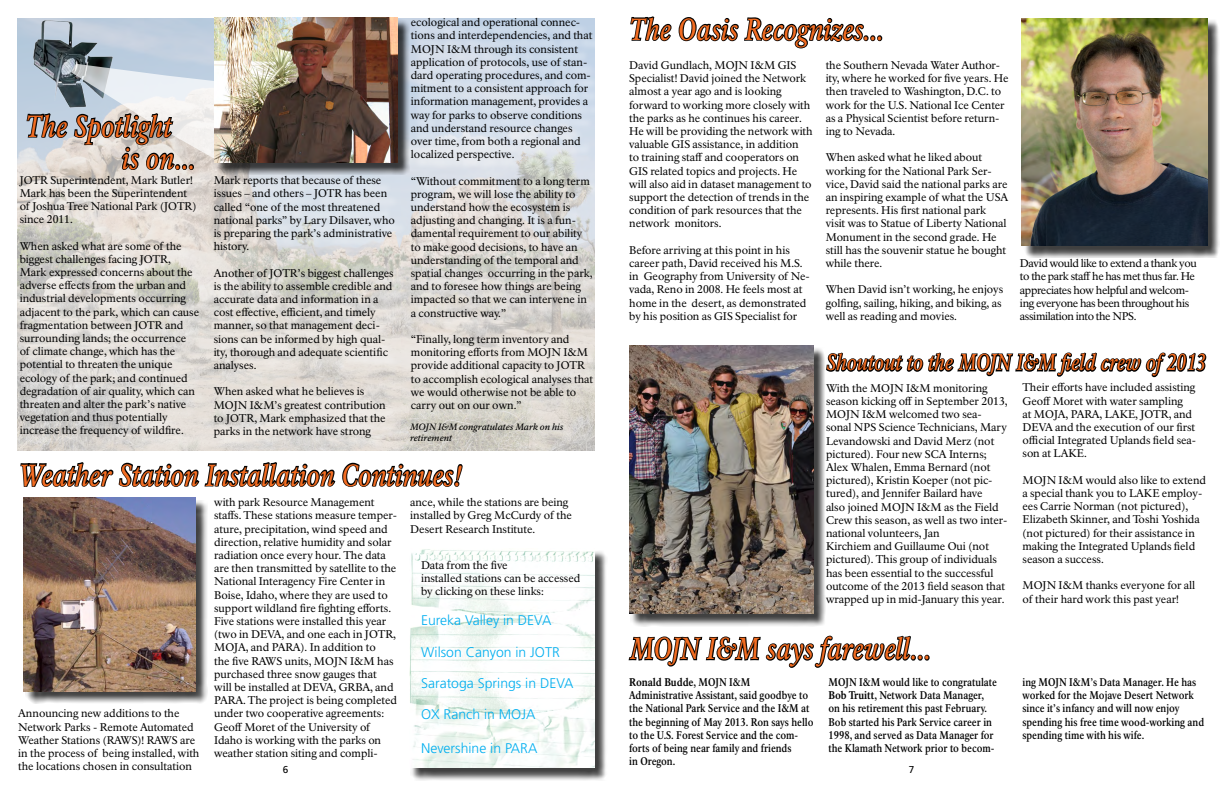
<style>
.page{position:relative;width:1224px;height:792px;background:#fff}
.page>*{position:absolute;margin:0;border:0;box-sizing:border-box;transform-origin:0 0}
.t1{font:italic 30px/32px "NPS Rawlinson OT Cond";color:#f36c21}
.t2{font:italic 22.5px "NPS Rawlinson OT Cond";color:#f36c21}
.t3{font:300 14px "Frutiger LT Std";color:#00aeef}
.t4{font:11px/13.2px "NPS Rawlinson OT";letter-spacing:-.005em;color:#000}
.t5{font:500 11px/13.2px "NPS Rawlinson OT Cond";letter-spacing:-.005em;color:#000}
.t6{font:11px/13.2px "NPS Rawlinson OT";letter-spacing:-.035em;color:#000}
.t7{font:10px "Frutiger LT Std";color:#000}
.t8{font:italic 9px/10.8px "NPS Rawlinson OT Med";color:#000}
.s1{font-weight:700}
</style>
<div class="page">
<div style="left:410px;top:550px;width:198px;height:231px;background:#000;opacity:.75"></div>
<img style="left:409px;top:549px;width:186px;height:219px">
<img style="left:18px;top:18px;width:577px;height:433px">
<svg style="left:20px;top:462px;width:443px;height:25px"></svg>
<div style="left:21px;top:177px;width:190px;height:272px;background:#fff;opacity:.75"></div>
<div style="left:215px;top:178px;width:192px;height:272px;background:#fff;opacity:.75"></div>
<div style="left:413px;top:20px;width:192px;height:404px;background:#fff;opacity:.75"></div>
<div style="left:25px;top:500px;width:183px;height:204px;background:#000;opacity:.75"></div>
<img style="left:24px;top:498px;width:171px;height:193px">
<div style="left:1023px;top:19px;width:197px;height:239px;background:#000;opacity:.75"></div>
<img style="left:1021px;top:18px;width:186px;height:228px">
<svg style="left:826px;top:352px;width:381px;height:26px"></svg>
<img style="left:24px;top:18px;width:97px;height:94px">
<div style="left:216px;top:19px;width:194px;height:156px;background:#000;opacity:.75"></div>
<img style="left:214px;top:17px;width:184px;height:146px">
<img style="left:25px;top:64px;width:221px;height:107px">
<svg style="left:630px;top:16px;width:252px;height:33px"></svg>
<div style="left:630px;top:347px;width:196px;height:279px;background:#000;opacity:.75"></div>
<img style="left:629px;top:346px;width:185px;height:268px">
<svg style="left:628px;top:635px;width:302px;height:33px"></svg>
<h1 class="t1" style="left:630px;top:14px;width:255px">The Oasis Recognizes...</h1>
<p class="t4" style="left:411px;top:16px;width:183px">ecological and operational connec&shy;tions and interdependencies, and that MOJN I&amp;M through its consistent application of protocols, use of stan&shy;dard operating procedures, and com&shy;mitment to a consistent approach for information management, provides a way for parks to observe conditions and understand resource changes over time, from both a regional and localized perspective.</p>
<p class="t4" style="left:411px;top:174px;width:183px">“Without commitment to a long term program, we will lose the ability to understand how the ecosystem is adjusting and changing. It is a fun&shy;damental requirement to our ability to make good decisions, to have an understanding of the temporal and spatial changes occurring in the park, and to foresee how things are being impacted so that we can intervene in a constructive way.”</p>
<p class="t4" style="left:411px;top:333px;width:184px">“Finally, long term inventory and monitoring efforts from MOJN I&amp;M provide additional capacity to JOTR to accomplish ecological analyses that we would otherwise not be able to carry out on our own.”</p>
<p class="t8" style="left:410px;top:421px;width:155px">MOJN I&amp;M congratulates Mark on his retirement</p>
<p class="t4" style="left:826px;top:59px;width:184px">the Southern Nevada Water Author&shy;ity, where he worked for five years. He then traveled to Washington, D.C. to work for the U.S. National Ice Center as a Physical Scientist before return&shy;ing to Nevada.</p>
<p class="t4" style="left:826px;top:151px;width:184px">When asked what he liked about working for the National Park Ser&shy;vice, David said the national parks are an inspiring example of what the USA represents. His first national park visit was to Statue of Liberty National Monument in the second grade. He still has the souvenir statue he bought while there.</p>
<p class="t4" style="left:826px;top:283px;width:179px">When David isn’t working, he enjoys golfing, sailing, hiking, and biking, as well as reading and movies.</p>
<h2 class="t2" style="left:827px;top:350px;width:381px">Shoutout to the MOJN I&amp;M field crew of 2013</h2>
<p class="t4" style="left:629px;top:59px;width:185px">David Gundlach, MOJN I&amp;M GIS Specialist! David joined the Network almost a year ago and is looking forward to working more closely with the parks as he continues his career.<br>He will be providing the network with valuable GIS assistance, in addition<br>to training staff and cooperators on GIS related topics and projects. He will also aid in dataset management to support the detection of trends in the condition of park resources that the network monitors.</p>
<p class="t4" style="left:629px;top:244px;width:182px">Before arriving at this point in his career path, David received his M.S. in Geography from University of Ne&shy;vada, Reno in 2008. He feels most at home in the desert, as demonstrated by his position as GIS Specialist for</p>
<h1 class="t1" style="left:122px;top:111px;width:75px;text-indent:-96px">The Spotlight is on...</h1>
<p class="t4" style="left:20px;top:173px;width:178px">JOTR Superintendent, Mark Butler!<br>Mark has been the Superintendent of Joshua Tree National Park (JOTR) since 2011.</p>
<p class="t4" style="left:20px;top:239px;width:181px">When asked what are some of the biggest challenges facing JOTR, Mark expressed concerns about the adverse effects from the urban and industrial developments occurring adjacent to the park, which can cause fragmentation between JOTR and surrounding lands; the occurrence<br>of climate change, which has the potential to threaten the unique ecology of the park; and continued degradation of air quality, which can threaten and alter the park’s native vegetation and thus potentially increase the frequency of wildfire.</p>
<p class="t4" style="left:214px;top:174px;width:183px">Mark reports that because of these issues – and others – JOTR has been called “one of the most threatened national parks” by Lary Dilsaver, who is preparing the park’s administrative history.</p>
<p class="t4" style="left:214px;top:266px;width:181px">Another of JOTR’s biggest challenges is the ability to assemble credible and accurate data and information in a cost effective, efficient, and timely manner, so that management deci&shy;sions can be informed by high qual&shy;ity, thorough and adequate scientific analyses.</p>
<p class="t4" style="left:214px;top:385px;width:174px">When asked what he believes is<br>MOJN I&amp;M’s greatest contribution to JOTR, Mark emphasized that the parks in the network have strong</p>
<p class="t6" style="left:1020px;top:257px;width:178px">David would like to extend a thank you to the park staff he has met thus far. He appreciates how helpful and welcom&shy;ing everyone has been throughout his assimilation into the NPS.</p>
<p class="t4" style="left:1022px;top:381px;width:175px">Their efforts have included assisting<br>Geoff Moret with water sampling<br>at MOJA, PARA, LAKE, JOTR, and<br>DEVA and the execution of our first official Integrated Uplands field sea&shy;son at LAKE.</p>
<p class="t4" style="left:1022px;top:474px;width:185px">MOJN I&amp;M would also like to extend a special thank you to LAKE employ&shy;ees Carrie Norman (not pictured), Elizabeth Skinner, and Toshi Yoshida (not pictured) for their assistance in making the Integrated Uplands field season a success.</p>
<p class="t4" style="left:1022px;top:579px;width:174px">MOJN I&amp;M thanks everyone for all of their hard work this past year!</p>
<p class="t4" style="left:826px;top:381px;width:183px">With the MOJN I&amp;M monitoring season kicking off in September 2013, MOJN I&amp;M welcomed two sea&shy;sonal NPS Science Technicians, Mary Levandowski and David Merz (not pictured). Four new SCA Interns; Alex Whalen, Emma Bernard (not pictured), Kristin Koeper (not pic&shy;tured), and Jennifer Bailard have<br>also joined MOJN I&amp;M as the Field Crew this season, as well as two inter&shy;national volunteers, Jan<br>Kirchiem and Guillaume Oui (not pictured). This group of individuals has been essential to the successful outcome of the 2013 field season that wrapped up in mid-January this year.</p>
<h1 class="t1" style="left:19px;top:460px;width:444px">Weather Station Installation Continues!</h1>
<p class="t4" style="left:214px;top:496px;width:184px">with park Resource Management staffs. These stations measure temper&shy;ature, precipitation, wind speed and direction, relative humidity and solar radiation once every hour. The data are then transmitted by satellite to the National Interagency Fire Center in Boise, Idaho, where they are used to support wildland fire fighting efforts.<br>Five stations were installed this year (two in DEVA, and one each in JOTR, MOJA, and PARA). In addition to<br>the five RAWS units, MOJN I&amp;M has purchased three snow gauges that will be installed at DEVA, GRBA, and PARA. The project is being completed under two cooperative agreements:<br>Geoff Moret of the University of Idaho is working with the parks on weather station siting and compli-</p>
<p class="t4" style="left:410px;top:496px;width:163px">ance, while the stations are being installed by Greg McCurdy of the<br>Desert Research Institute.</p>
<p class="t4" style="left:421px;top:559px;width:161px">Data from the five<br>installed stations can be accessed by clicking on these links:</p>
<p class="t3" style="left:421px;top:613px;width:132px">Eureka Valley in DEVA</p>
<p class="t3" style="left:421px;top:644px;width:140px">Wilson Canyon in JOTR</p>
<p class="t3" style="left:421px;top:675px;width:154px">Saratoga Springs in DEVA</p>
<p class="t3" style="left:421px;top:706px;width:116px">OX Ranch in MOJA</p>
<p class="t3" style="left:421px;top:740px;width:118px">Nevershine in PARA</p>
<h1 class="t1" style="left:630px;top:633px;width:302px">MOJN I&amp;M says farewell...</h1>
<p class="t5" style="left:629px;top:676px;width:186px"><span class="s1">Ronald Budde</span>, MOJN I&amp;M Administrative Assistant, said goodbye to the National Park Service and the I&amp;M at the beginning of May 2013. Ron says hello to the U.S. Forest Service and the com&shy;forts of being near family and friends<br>in Oregon.</p>
<p class="t5" style="left:828px;top:676px;width:170px">MOJN I&amp;M would like to congratulate <span class="s1">Bob Truitt</span>, Network Data Manager, on his retirement this past February.<br>Bob started his Park Service career in 1998, and served as Data Manager for the Klamath Network prior to becom-</p>
<p class="t5" style="left:1022px;top:676px;width:183px">ing MOJN I&amp;M’s Data Manager. He has worked for the Mojave Desert Network since it’s infancy and will now enjoy spending his free time wood-working and spending time with his wife.</p>
<p class="t4" style="left:18px;top:707px;width:183px">Announcing new additions to the Network Parks - Remote Automated Weather Stations (RAWS)! RAWS are in the process of being installed, with the locations chosen in consultation</p>
<p class="t7" style="left:283px;top:764px;width:7px">6</p>
<p class="t7" style="left:909px;top:764px;width:7px">7</p>
</div>
